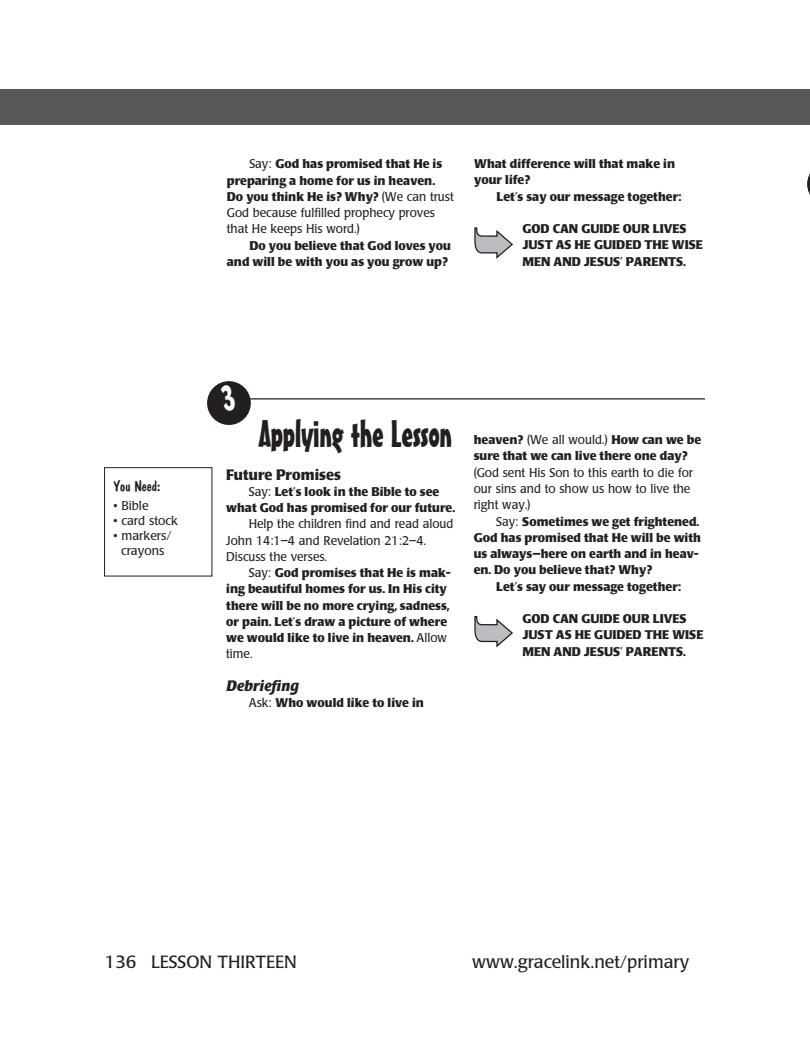
<style>
.page{position:relative;width:810px;height:1047px;background:#fff}
.page>*{position:absolute;margin:0;border:0;box-sizing:border-box;transform-origin:0 0}
.section_title{font:37.5px "Mister Earl BT";letter-spacing:-.01em;color:#231f20}
.t1{font:17.5px "Poppl Laudatio";color:#231f20}
.subhead{font:700 15px "Poppl Laudatio";color:#231f20;scale:.95 1}
.subhead-2{font:italic 700 15px "Poppl Laudatio";color:#231f20}
.You_Need_head{font:15px "Dom Casual D";color:#231f20}
.body{font:700 12.5px/16.2px "Poppl Laudatio";color:#231f20}
.body-2{font:12.5px/16.2px "Poppl Laudatio";color:#231f20;scale:.95 1}
.body-Xindent{font:700 12.5px/16.2px "Poppl Laudatio";color:#231f20}
.You_Need_items{font:12.5px/15px "Poppl Laudatio";color:#231f20;text-align:center}
.s1{font-weight:400}
.s2{font-weight:700}
</style>
<div class="page">
<div style="left:0;top:89px;width:765px;height:36px;background:#57585a"></div>
<div style="left:765px;top:89px;width:45px;height:36px;background:#57585a"></div>
<svg style="left:474px;top:227px;width:39px;height:32px"></svg>
<svg style="left:474px;top:616px;width:39px;height:31px"></svg>
<div style="left:104px;top:467px;width:108px;height:109px;border:1px solid #231f20"></div>
<svg style="left:807px;top:173px;width:3px;height:22px"></svg>
<hr style="left:249px;top:398px;width:456px;height:1px;background:#231f20">
<svg style="left:207px;top:381px;width:44px;height:44px"></svg>
<p class="body" style="left:227px;top:156px;width:228px;text-indent:22px"><span class="s1">Say:</span> God has promised that He is preparing a home for us in heaven.<br>Do you think He is? Why? <span class="s1">(We can trust<br>God because fulfilled prophecy proves that He keeps His word.)</span></p>
<p class="body" style="left:227px;top:237px;width:226px;text-align:right">Do you believe that God loves you and will be with you as you grow up?</p>
<p class="body" style="left:474px;top:156px;width:202px">What difference will that make in your life?</p>
<p class="body" style="left:497px;top:188px;width:186px">Let’s say our message together:</p>
<p class="body-Xindent" style="left:522px;top:221px;width:182px">GOD CAN GUIDE OUR LIVES<br>JUST AS HE GUIDED THE WISE<br>MEN AND JESUS’ PARENTS.</p>
<p class="You_Need_head" style="left:114px;top:477px;width:48px">You Need:</p>
<p class="You_Need_items" style="left:114px;top:498px;width:36px">• Bible</p>
<p class="You_Need_items" style="left:114px;top:513px;width:66px">• card stock</p>
<p class="You_Need_items" style="left:114px;top:528px;width:59px">• markers/ crayons</p>
<p class="section_title" style="left:259px;top:411px;width:195px">Applying the Lesson</p>
<p class="subhead" style="left:226px;top:466px;width:122px">Future Promises</p>
<p class="body" style="left:226px;top:483px;width:230px;text-align:center"><span class="s1">Say:</span> Let’s look in the Bible to see<br>what God has promised for our future.</p>
<p class="body-2" style="left:226px;top:516px;width:241px;text-indent:22px">Help the children find and read aloud<br>John 14:1–4 and Revelation 21:2–4.<br>Discuss the verses.</p>
<p class="body" style="left:226px;top:565px;width:226px;text-indent:22px"><span class="s1">Say:</span> God promises that He is mak&shy;ing beautiful homes for us. In His city there will be no more crying, sadness, or pain. Let’s draw a picture of where we would like to live in heaven. <span class="s1">Allow time.</span></p>
<p class="subhead-2" style="left:226px;top:677px;width:74px">Debriefing</p>
<p class="body" style="left:249px;top:695px;width:177px"><span class="s1">Ask:</span> Who would like to live in</p>
<p class="body-2" style="left:474px;top:432px;width:241px"><span class="s2">heaven?</span> (We all would.) <span class="s2">How can we be sure that we can live there one day? </span>(God sent His Son to this earth to die for our sins and to show us how to live the right way.)</p>
<p class="body" style="left:474px;top:513px;width:229px;text-indent:22px"><span class="s1">Say:</span> Sometimes we get frightened.<br>God has promised that He will be with us always—here on earth and in heav&shy;en. Do you believe that? Why?</p>
<p class="body" style="left:496px;top:578px;width:186px">Let’s say our message together:</p>
<p class="body-Xindent" style="left:522px;top:610px;width:182px">GOD CAN GUIDE OUR LIVES<br>JUST AS HE GUIDED THE WISE<br>MEN AND JESUS’ PARENTS.</p>
<p class="t1" style="left:105px;top:952px;width:194px">136 LESSON THIRTEEN</p>
<p class="t1" style="left:472px;top:952px;width:218px">www.gracelink.net/primary</p>
</div>
